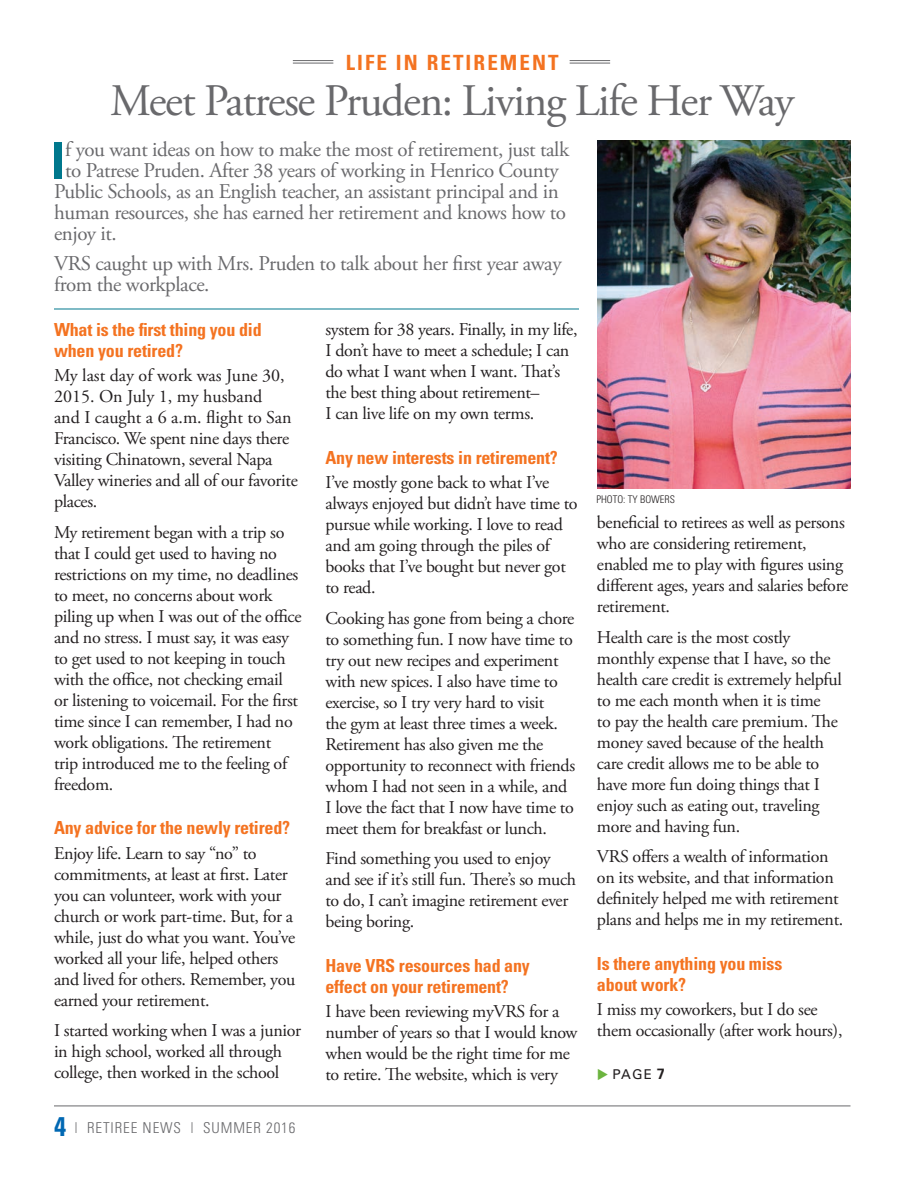
<style>
.page{position:relative;width:918px;height:1188px;background:#fff}
.page>*{position:absolute;margin:0;border:0;box-sizing:border-box;transform-origin:0 0}
.t1{font:700 condensed 50.1px "Univers";color:#00788d}
.t2{font:45px "Adobe Garamond Pro";letter-spacing:-.03em;color:#69696c}
.t3{font:21px/21px "Adobe Garamond Pro";letter-spacing:-.02em;color:#69696c}
.t4{font:700 condensed 21px "Univers";letter-spacing:.1em;color:#f47321}
.t5{font:18px/21px "Adobe Garamond Pro";letter-spacing:-.02em;color:#231f20}
.t6{font:700 condensed 18px/21px "Univers";letter-spacing:-.01em;color:#f47321}
.t7{font:300 condensed 15px "Univers";letter-spacing:.06em;color:#69696c}
.t8{font:13.5px "Univers";color:#231f20}
.t9{font:300 condensed 10.5px "Univers";color:#231f20}
.s1{font-weight:700;font-size:27px;color:#0168b3}
.s2{font-weight:700;font-size:15px}
</style>
<div class="page">
<hr style="left:54px;top:1106px;width:796px;height:1px;background:#69696c">
<hr style="left:54px;top:309px;width:525px;height:1px;background:#00788d">
<hr style="left:293px;top:60px;width:40px;height:1px;background:#69696c">
<hr style="left:293px;top:63px;width:40px;height:1px;background:#69696c">
<hr style="left:570px;top:60px;width:40px;height:1px;background:#69696c">
<hr style="left:570px;top:63px;width:40px;height:1px;background:#69696c">
<img style="left:597px;top:140px;width:253px;height:348px">
<p class="t4" style="left:346px;top:50px;width:215px">LIFE IN RETIREMENT</p>
<h2 class="t2" style="left:110px;top:73px;width:686px">Meet Patrese Pruden: Living Life Her Way</h2>
<h1 class="t1" style="left:51px;top:130px;width:15px">I</h1>
<p class="t3" style="left:65px;top:139px;width:505px">f you want ideas on how to make the most of retirement, just talk</p>
<p class="t3" style="left:65px;top:160px;width:495px">to Patrese Pruden. After 38 years of working in Henrico County</p>
<p class="t3" style="left:54px;top:181px;width:506px">Public Schools, as an English teacher, an assistant principal and in</p>
<p class="t3" style="left:54px;top:202px;width:513px">human resources, she has earned her retirement and knows how to</p>
<p class="t3" style="left:54px;top:223px;width:64px">enjoy it.</p>
<p class="t3" style="left:54px;top:254px;width:509px">VRS caught up with Mrs. Pruden to talk about her first year away from the workplace.</p>
<p class="t6" style="left:54px;top:319px;width:209px">What is the first thing you did when you retired?</p>
<p class="t5" style="left:54px;top:366px;width:245px">My last day of work was June 30,<br>2015. On July 1, my husband<br>and I caught a 6 a.m. flight to San<br>Francisco. We spent nine days there visiting Chinatown, several Napa<br>Valley wineries and all of our favorite places.</p>
<p class="t5" style="left:54px;top:522px;width:249px">My retirement began with a trip so that I could get used to having no restrictions on my time, no deadlines to meet, no concerns about work piling up when I was out of the office and no stress. I must say, it was easy to get used to not keeping in touch with the office, not checking email or listening to voicemail. For the first time since I can remember, I had no work obligations. The retirement<br>trip introduced me to the feeling of freedom.</p>
<p class="t6" style="left:54px;top:817px;width:238px">Any advice for the newly retired?</p>
<p class="t5" style="left:54px;top:843px;width:243px">Enjoy life. Learn to say “no” to commitments, at least at first. Later you can volunteer, work with your church or work part-time. But, for a while, just do what you want. You’ve worked all your life, helped others and lived for others. Remember, you earned your retirement.</p>
<p class="t5" style="left:54px;top:1021px;width:249px">I started working when I was a junior in high school, worked all through college, then worked in the school</p>
<p class="t7" style="left:54px;top:1119px;width:243px"><span class="s1">4</span> | RETIREE NEWS | SUMMER 2016</p>
<p class="t5" style="left:325px;top:320px;width:254px">system for 38 years. Finally, in my life, I don’t have to meet a schedule; I can do what I want when I want. That’s the best thing about retirement–<br>I can live life on my own terms.</p>
<p class="t6" style="left:325px;top:446px;width:234px">Any new interests in retirement?</p>
<p class="t5" style="left:325px;top:472px;width:254px">I’ve mostly gone back to what I’ve always enjoyed but didn’t have time to pursue while working. I love to read and am going through the piles of books that I’ve bought but never got to read.</p>
<p class="t5" style="left:325px;top:608px;width:251px">Cooking has gone from being a chore to something fun. I now have time to try out new recipes and experiment with new spices. I also have time to exercise, so I try very hard to visit<br>the gym at least three times a week.<br>Retirement has also given me the opportunity to reconnect with friends whom I had not seen in a while, and I love the fact that I now have time to meet them for breakfast or lunch.</p>
<p class="t5" style="left:325px;top:849px;width:252px">Find something you used to enjoy and see if it’s still fun. There’s so much to do, I can’t imagine retirement ever being boring.</p>
<p class="t6" style="left:325px;top:954px;width:206px">Have VRS resources had any effect on your retirement?</p>
<p class="t5" style="left:325px;top:1001px;width:253px">I have been reviewing myVRS for a number of years so that I would know when would be the right time for me to retire. The website, which is very</p>
<p class="t9" style="left:596px;top:493px;width:80px">PHOTO: TY BOWERS</p>
<p class="t5" style="left:597px;top:512px;width:253px">beneficial to retirees as well as persons who are considering retirement, enabled me to play with figures using different ages, years and salaries before retirement.</p>
<p class="t5" style="left:597px;top:627px;width:246px">Health care is the most costly monthly expense that I have, so the health care credit is extremely helpful to me each month when it is time<br>to pay the health care premium. The money saved because of the health care credit allows me to be able to have more fun doing things that I enjoy such as eating out, traveling more and having fun.</p>
<p class="t5" style="left:597px;top:847px;width:248px">VRS offers a wealth of information on its website, and that information definitely helped me with retirement plans and helps me in my retirement.</p>
<p class="t6" style="left:597px;top:952px;width:187px">Is there anything you miss about work?</p>
<p class="t5" style="left:597px;top:999px;width:247px">I miss my coworkers, but I do see them occasionally (after work hours),</p>
<p class="t8" style="left:613px;top:1066px;width:54px">PAGE <span class="s2">7</span></p>
</div>
